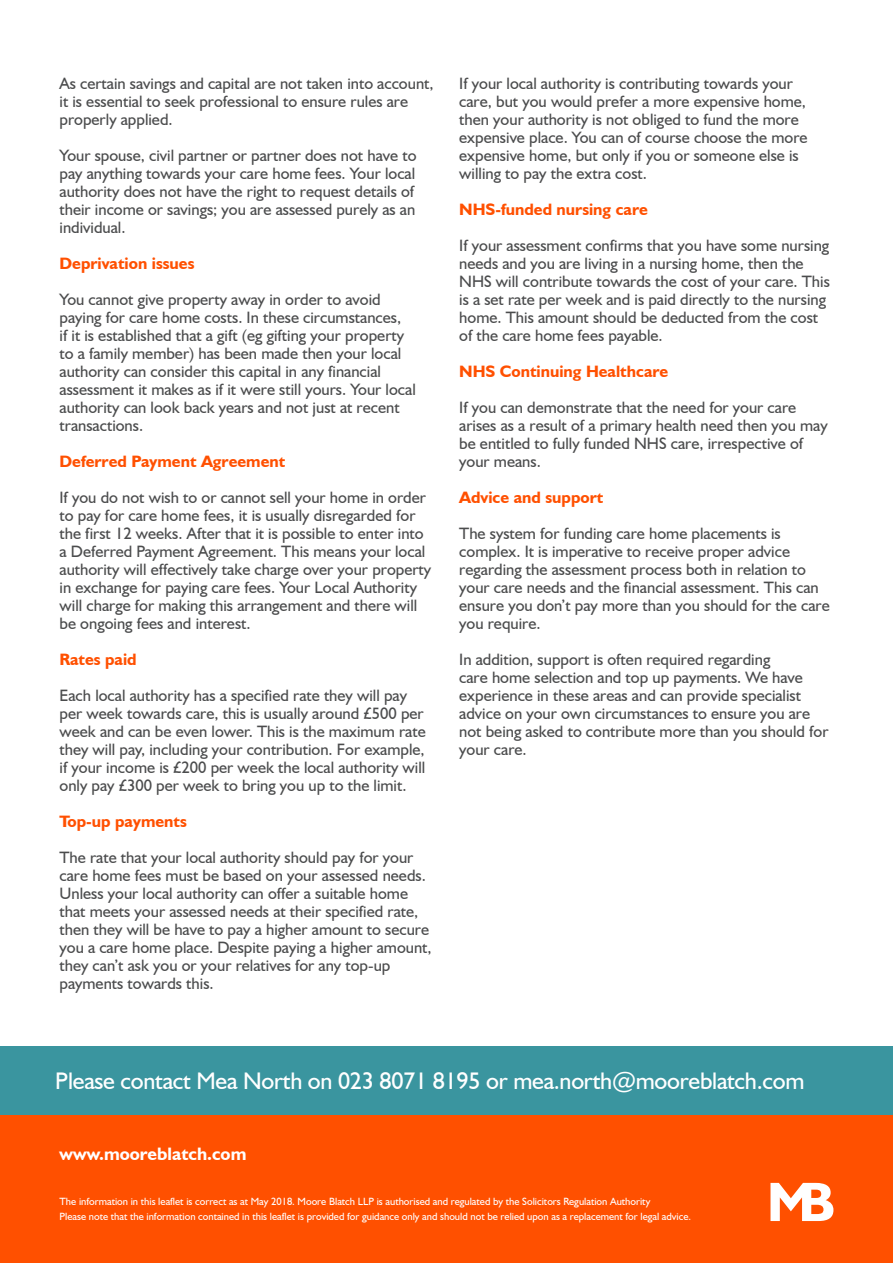
<style>
.page{position:relative;width:893px;height:1263px;background:#fff}
.page>*{position:absolute;margin:0;border:0;box-sizing:border-box;transform-origin:0 0}
.QUOTE{font:24px "Humanist 521 BT";letter-spacing:-.01em;color:#fff}
.Body_Copy{font:700 18px "Humanist 521 BT";color:#fff}
.Body_Copy-2{font:16.5px/18px "Humanist 521 BT";color:#4b4c4d}
.Body_Copy-3{font:700 16.5px "Humanist 521 BT";color:#ff5000}
.Body_Copy-4{font:10.5px "Humanist 521 BT";color:#fff}
</style>
<div class="page">
<div style="left:0;top:1114px;width:893px;height:149px;background:#ff5000"></div>
<div style="left:0;top:1046px;width:893px;height:68px;background:#3a959f"></div>
<svg style="left:770px;top:1183px;width:63px;height:38px"></svg>
<p class="Body_Copy-2" style="left:60px;top:74px;width:376px">As certain savings and capital are not taken into account, it is essential to seek professional to ensure rules are properly applied.</p>
<p class="Body_Copy-2" style="left:60px;top:146px;width:358px">Your spouse, civil partner or partner does not have to pay anything towards your care home fees. Your local authority does not have the right to request details of their income or savings; you are assessed purely as an individual.</p>
<p class="Body_Copy-3" style="left:60px;top:253px;width:136px">Deprivation issues</p>
<p class="Body_Copy-2" style="left:60px;top:290px;width:358px">You cannot give property away in order to avoid paying for care home costs. In these circumstances,<br>if it is established that a gift (eg gifting your property to a family member) has been made then your local authority can consider this capital in any financial assessment it makes as if it were still yours. Your local authority can look back years and not just at recent transactions.</p>
<p class="Body_Copy-3" style="left:60px;top:451px;width:227px">Deferred Payment Agreement</p>
<p class="Body_Copy-2" style="left:60px;top:488px;width:373px">If you do not wish to or cannot sell your home in order to pay for care home fees, it is usually disregarded for the first 12 weeks. After that it is possible to enter into a Deferred Payment Agreement. This means your local authority will effectively take charge over your property in exchange for paying care fees. Your Local Authority will charge for making this arrangement and there will be ongoing fees and interest.</p>
<p class="Body_Copy-3" style="left:60px;top:649px;width:79px">Rates paid</p>
<p class="Body_Copy-2" style="left:60px;top:686px;width:368px">Each local authority has a specified rate they will pay per week towards care, this is usually around £500 per week and can be even lower. This is the maximum rate they will pay, including your contribution. For example, if your income is £200 per week the local authority will only pay £300 per week to bring you up to the limit.</p>
<p class="Body_Copy-3" style="left:60px;top:811px;width:129px">Top-up payments</p>
<p class="Body_Copy-2" style="left:60px;top:848px;width:374px">The rate that your local authority should pay for your care home fees must be based on your assessed needs.<br>Unless your local authority can offer a suitable home that meets your assessed needs at their specified rate, then they will be have to pay a higher amount to secure you a care home place. Despite paying a higher amount, they can’t ask you or your relatives for any top-up payments towards this.</p>
<p class="Body_Copy-2" style="left:459px;top:74px;width:350px">If your local authority is contributing towards your care, but you would prefer a more expensive home, then your authority is not obliged to fund the more expensive place. You can of course choose the more expensive home, but only if you or someone else is willing to pay the extra cost.</p>
<p class="Body_Copy-3" style="left:459px;top:199px;width:190px">NHS-funded nursing care</p>
<p class="Body_Copy-2" style="left:459px;top:236px;width:372px">If your assessment confirms that you have some nursing needs and you are living in a nursing home, then the NHS will contribute towards the cost of your care. This is a set rate per week and is paid directly to the nursing home. This amount should be deducted from the cost of the care home fees payable.</p>
<p class="Body_Copy-3" style="left:459px;top:361px;width:211px">NHS Continuing Healthcare</p>
<p class="Body_Copy-2" style="left:459px;top:398px;width:370px">If you can demonstrate that the need for your care arises as a result of a primary health need then you may be entitled to fully funded NHS care, irrespective of your means.</p>
<p class="Body_Copy-3" style="left:459px;top:487px;width:146px">Advice and support</p>
<p class="Body_Copy-2" style="left:459px;top:524px;width:372px">The system for funding care home placements is complex. It is imperative to receive proper advice regarding the assessment process both in relation to your care needs and the financial assessment. This can ensure you don’t pay more than you should for the care you require.</p>
<p class="Body_Copy-2" style="left:459px;top:650px;width:371px">In addition, support is often required regarding<br>care home selection and top up payments. We have experience in these areas and can provide specialist advice on your own circumstances to ensure you are not being asked to contribute more than you should for your care.</p>
<p class="QUOTE" style="left:55px;top:1066px;width:751px">Please contact Mea North on 023 8071 8195 or mea.north@mooreblatch.com</p>
<p class="Body_Copy" style="left:60px;top:1143px;width:188px">www.mooreblatch.com</p>
<p class="Body_Copy-4" style="left:60px;top:1195px;width:592px">The information in this leaflet is correct as at May 2018. Moore Blatch LLP is authorised and regulated by the Solicitors Regulation Authority</p>
<p class="Body_Copy-4" style="left:60px;top:1210px;width:633px">Please note that the information contained in this leaflet is provided for guidance only and should not be relied upon as a replacement for legal advice.</p>
</div>
